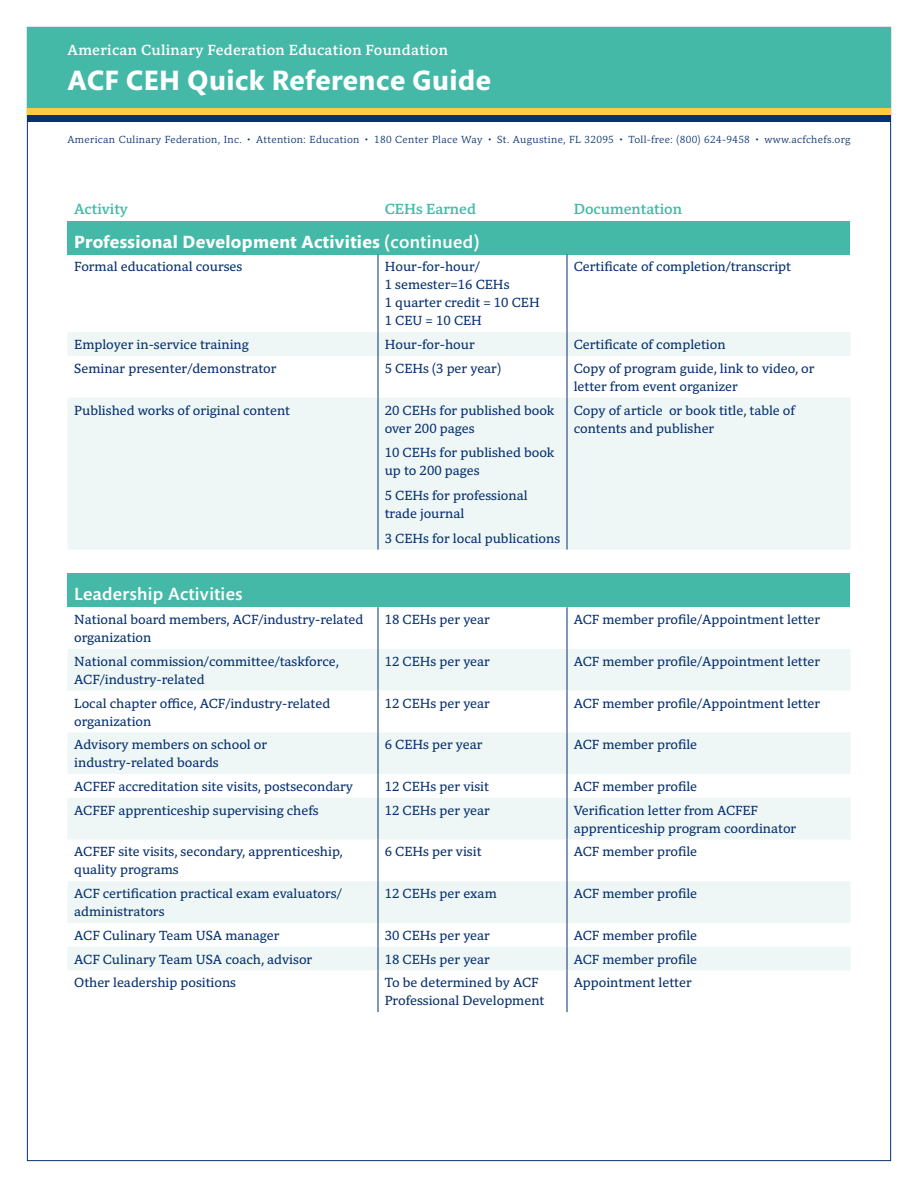
<style>
.page{position:relative;width:918px;height:1188px;background:#fff}
.page>*{position:absolute;margin:0;border:0;box-sizing:border-box;transform-origin:0 0}
.t1{font:700 28.5px "Mundo Sans Pro";letter-spacing:.02em;color:#fff}
.t2{font:700 18px "Mundo Sans Pro";letter-spacing:.02em;color:#fff}
.t3{font:500 18px "Mundo Sans Pro";letter-spacing:.02em;color:#fff}
.t4{font:600 15px "Mundo Serif";letter-spacing:.02em;color:#fff}
.t5{font:600 15px "Mundo Serif";color:#44b9a7}
.t6{font:13.5px/18px "Mundo Serif";color:#073170}
.t7{font:10.5px "Mundo Serif";letter-spacing:.03em;color:#073170}
.s1{font-weight:500}
</style>
<div class="page">
<div style="left:27px;top:108px;width:864px;height:10px;background:#ffcc41"></div>
<div style="left:27px;top:115px;width:864px;height:6px;background:#073170"></div>
<div style="left:27px;top:27px;width:864px;height:81px;background:#44b9a7"></div>
<div style="left:68px;top:221px;width:782px;height:33px;background:#44b9a7"></div>
<svg style="left:68px;top:332px;width:782px;height:638px;fill:#eff7f6"></svg>
<div style="left:68px;top:573px;width:782px;height:34px;background:#44b9a7"></div>
<hr style="left:378px;top:254px;width:1px;height:78px;background:#073170">
<hr style="left:567px;top:254px;width:1px;height:78px;background:#073170">
<svg style="left:378px;top:332px;width:1px;height:24px"></svg>
<svg style="left:567px;top:332px;width:1px;height:24px"></svg>
<hr style="left:378px;top:356px;width:1px;height:42px;background:#073170">
<hr style="left:567px;top:356px;width:1px;height:42px;background:#073170">
<hr style="left:378px;top:398px;width:1px;height:152px;background:#073170">
<hr style="left:567px;top:398px;width:1px;height:152px;background:#073170">
<hr style="left:378px;top:607px;width:1px;height:42px;background:#073170">
<hr style="left:567px;top:607px;width:1px;height:42px;background:#073170">
<hr style="left:378px;top:649px;width:1px;height:42px;background:#073170">
<hr style="left:567px;top:649px;width:1px;height:42px;background:#073170">
<hr style="left:378px;top:691px;width:1px;height:41px;background:#073170">
<hr style="left:567px;top:691px;width:1px;height:41px;background:#073170">
<hr style="left:378px;top:732px;width:1px;height:42px;background:#073170">
<hr style="left:567px;top:732px;width:1px;height:42px;background:#073170">
<svg style="left:378px;top:774px;width:1px;height:24px"></svg>
<svg style="left:567px;top:774px;width:1px;height:24px"></svg>
<hr style="left:378px;top:798px;width:1px;height:42px;background:#073170">
<hr style="left:378px;top:840px;width:1px;height:41px;background:#073170">
<hr style="left:378px;top:881px;width:1px;height:42px;background:#073170">
<hr style="left:567px;top:798px;width:1px;height:42px;background:#073170">
<hr style="left:567px;top:840px;width:1px;height:41px;background:#073170">
<hr style="left:567px;top:881px;width:1px;height:42px;background:#073170">
<svg style="left:378px;top:923px;width:1px;height:47px"></svg>
<svg style="left:567px;top:923px;width:1px;height:47px"></svg>
<hr style="left:378px;top:970px;width:1px;height:42px;background:#073170">
<hr style="left:567px;top:970px;width:1px;height:42px;background:#073170">
<p class="t4" style="left:68px;top:40px;width:382px">American Culinary Federation Education Foundation</p>
<h1 class="t1" style="left:68px;top:61px;width:425px">ACF CEH Quick Reference Guide</h1>
<p class="t7" style="left:68px;top:132px;width:785px">American Culinary Federation, Inc. • Attention: Education • 180 Center Place Way • St. Augustine, FL 32095 • Toll-free: (800) 624-9458 • www.acfchefs.org</p>
<p class="t5" style="left:74px;top:198px;width:55px">Activity</p>
<p class="t5" style="left:385px;top:198px;width:93px">CEHs Earned</p>
<p class="t5" style="left:574px;top:198px;width:110px">Documentation</p>
<h2 class="t2" style="left:74px;top:230px;width:407px">Professional Development Activities <span class="s1">(continued)</span></h2>
<p class="t6" style="left:74px;top:257px;width:170px">Formal educational courses</p>
<p class="t6" style="left:385px;top:257px;width:157px">Hour-for-hour/<br>1 semester=16 CEHs<br>1 quarter credit = 10 CEH<br>1 CEU = 10 CEH</p>
<p class="t6" style="left:574px;top:257px;width:219px">Certificate of completion/transcript</p>
<p class="t6" style="left:74px;top:335px;width:176px">Employer in-service training</p>
<p class="t6" style="left:385px;top:335px;width:92px">Hour-for-hour</p>
<p class="t6" style="left:574px;top:335px;width:153px">Certificate of completion</p>
<p class="t6" style="left:74px;top:359px;width:204px">Seminar presenter/demonstrator</p>
<p class="t6" style="left:385px;top:359px;width:118px">5 CEHs (3 per year)</p>
<p class="t6" style="left:574px;top:359px;width:242px">Copy of program guide, link to video, or letter from event organizer</p>
<p class="t6" style="left:74px;top:400px;width:217px">Published works of original content</p>
<p class="t6" style="left:385px;top:400px;width:171px">20 CEHs for published book over 200 pages</p>
<p class="t6" style="left:385px;top:443px;width:171px">10 CEHs for published book up to 200 pages</p>
<p class="t6" style="left:385px;top:486px;width:144px">5 CEHs for professional trade journal</p>
<p class="t6" style="left:385px;top:529px;width:177px">3 CEHs for local publications</p>
<p class="t6" style="left:574px;top:400px;width:223px">Copy of article or book title, table of contents and publisher</p>
<h2 class="t3" style="left:74px;top:583px;width:170px">Leadership Activities</h2>
<p class="t6" style="left:74px;top:610px;width:291px">National board members, ACF/industry-related organization</p>
<p class="t6" style="left:385px;top:610px;width:107px">18 CEHs per year</p>
<p class="t6" style="left:574px;top:610px;width:248px">ACF member profile/Appointment letter</p>
<p class="t6" style="left:74px;top:652px;width:266px">National commission/committee/taskforce,<br>ACF/industry-related</p>
<p class="t6" style="left:385px;top:652px;width:107px">12 CEHs per year</p>
<p class="t6" style="left:574px;top:652px;width:248px">ACF member profile/Appointment letter</p>
<p class="t6" style="left:74px;top:693px;width:258px">Local chapter office, ACF/industry-related organization</p>
<p class="t6" style="left:385px;top:693px;width:107px">12 CEHs per year</p>
<p class="t6" style="left:574px;top:693px;width:248px">ACF member profile/Appointment letter</p>
<p class="t6" style="left:74px;top:735px;width:195px">Advisory members on school or industry-related boards</p>
<p class="t6" style="left:385px;top:735px;width:99px">6 CEHs per year</p>
<p class="t6" style="left:574px;top:735px;width:125px">ACF member profile</p>
<p class="t6" style="left:74px;top:777px;width:280px">ACFEF accreditation site visits, postsecondary</p>
<p class="t6" style="left:385px;top:777px;width:106px">12 CEHs per visit</p>
<p class="t6" style="left:574px;top:777px;width:125px">ACF member profile</p>
<p class="t6" style="left:74px;top:801px;width:246px">ACFEF apprenticeship supervising chefs</p>
<p class="t6" style="left:385px;top:801px;width:107px">12 CEHs per year</p>
<p class="t6" style="left:574px;top:801px;width:224px">Verification letter from ACFEF apprenticeship program coordinator</p>
<p class="t6" style="left:74px;top:842px;width:270px">ACFEF site visits, secondary, apprenticeship, quality programs</p>
<p class="t6" style="left:385px;top:842px;width:98px">6 CEHs per visit</p>
<p class="t6" style="left:574px;top:842px;width:125px">ACF member profile</p>
<p class="t6" style="left:74px;top:884px;width:269px">ACF certification practical exam evaluators/ administrators</p>
<p class="t6" style="left:385px;top:884px;width:114px">12 CEHs per exam</p>
<p class="t6" style="left:574px;top:884px;width:125px">ACF member profile</p>
<p class="t6" style="left:74px;top:926px;width:207px">ACF Culinary Team USA manager</p>
<p class="t6" style="left:385px;top:926px;width:107px">30 CEHs per year</p>
<p class="t6" style="left:574px;top:926px;width:125px">ACF member profile</p>
<p class="t6" style="left:74px;top:949px;width:240px">ACF Culinary Team USA coach, advisor</p>
<p class="t6" style="left:385px;top:949px;width:107px">18 CEHs per year</p>
<p class="t6" style="left:574px;top:949px;width:125px">ACF member profile</p>
<p class="t6" style="left:74px;top:973px;width:163px">Other leadership positions</p>
<p class="t6" style="left:385px;top:973px;width:161px">To be determined by ACF<br>Professional Development</p>
<p class="t6" style="left:574px;top:973px;width:119px">Appointment letter</p>
</div>
